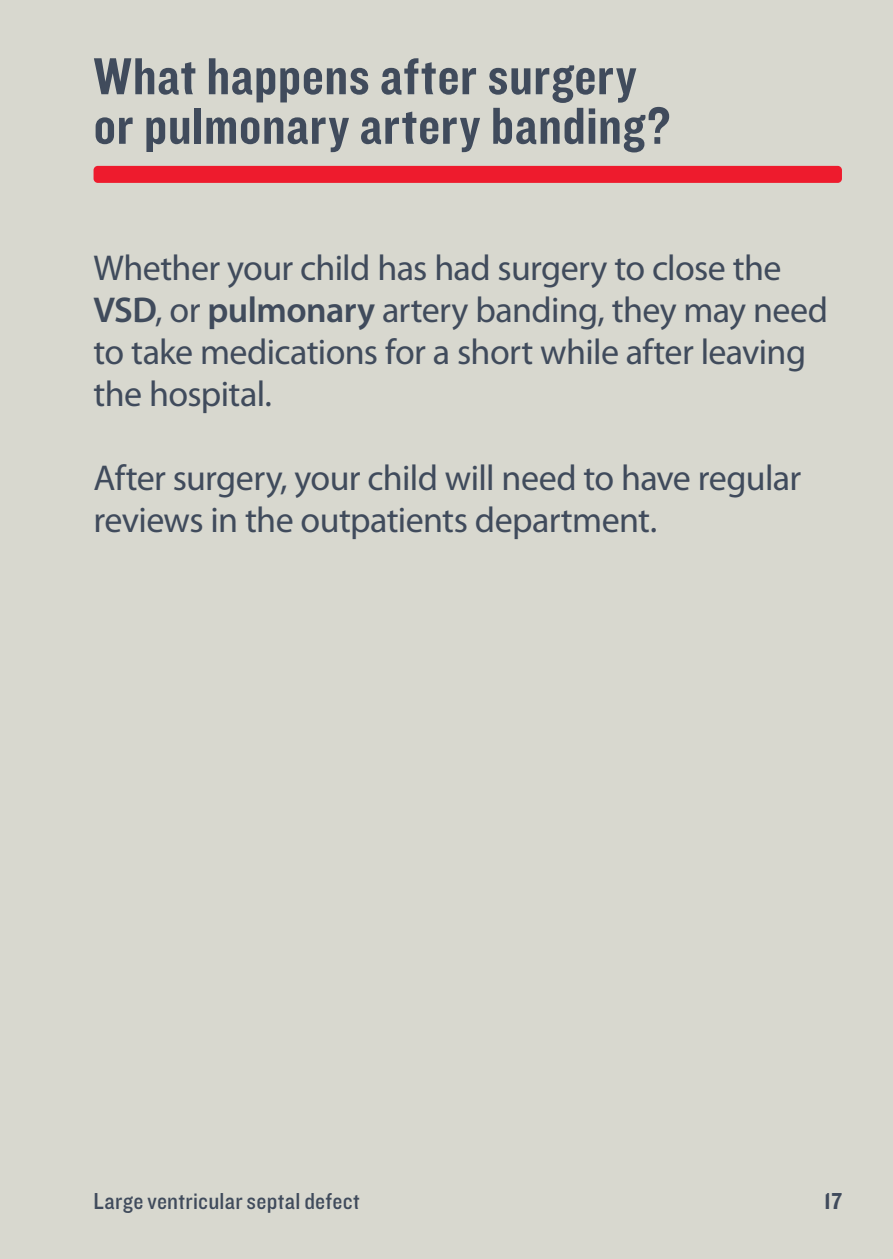
<style>
.page{position:relative;width:893px;height:1259px;background:#d8d8cf}
.page>*{position:absolute;margin:0;border:0;box-sizing:border-box;transform-origin:0 0}
.t1{font:54px/49.5px "Knockout 50 Welterweight";letter-spacing:.01em;color:#404b5c}
.t2{font:36px/42px "Myriad Pro";letter-spacing:-.02em;color:#404b5c}
.t3{font:24px "Knockout 30 Junior Welterwt";letter-spacing:.01em;color:#404b5c}
.t4{font:24px "Knockout 50 Welterweight";color:#404b5c}
.s1{font-weight:600}
</style>
<div class="page">
<div style="left:94px;top:166px;width:748px;height:17px;background:#ee1b2d;border-radius:4px"></div>
<h1 class="t1" style="left:94px;top:50px;width:578px">What happens after surgery or pulmonary artery banding?</h1>
<p class="t2" style="left:94px;top:248px;width:736px">Whether your child has had surgery to close the <span class="s1">VSD</span>, or <span class="s1">pulmonary</span> artery banding, they may need to take medications for a short while after leaving the hospital.</p>
<p class="t2" style="left:94px;top:458px;width:709px">After surgery, your child will need to have regular reviews in the outpatients department.</p>
<p class="t3" style="left:94px;top:1185px;width:268px">Large ventricular septal defect</p>
<p class="t4" style="left:824px;top:1185px;width:19px">17</p>
</div>
